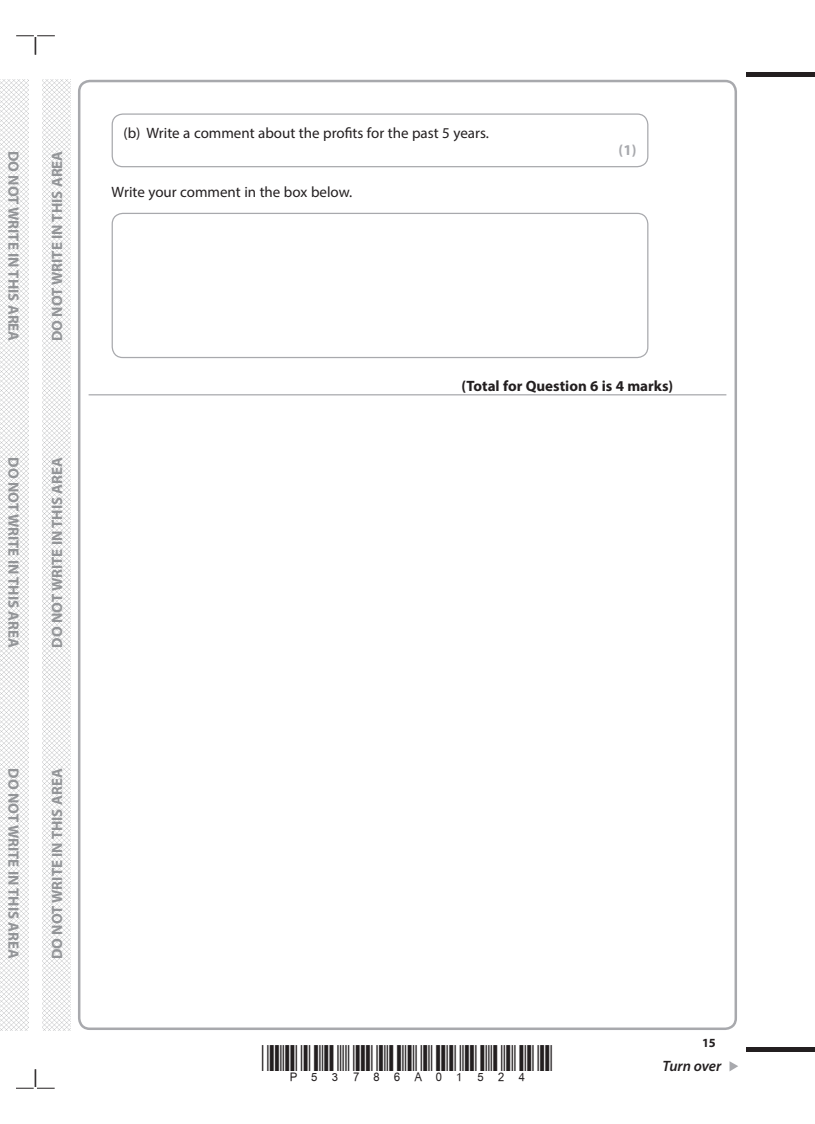
<style>
.page{position:relative;width:815px;height:1124px;background:#fff}
.page>*{position:absolute;margin:0;border:0;box-sizing:border-box;transform-origin:0 0}
.t1{font:700 15px "Myriad Pro";color:#939598}
.t2{font:15px "Myriad Pro";color:#231f20}
.t3{font:700 15px "Myriad Pro";color:#231f20}
.t4{font:italic 600 15px "Myriad Pro";letter-spacing:-.005em;color:#231f20}
.t5{font:700 15px "Myriad Pro";color:#a8a9ad}
.t6{font:700 12.5px "Myriad Pro";color:#231f20}
</style>
<div class="page">
<div style="left:746px;top:72px;width:69px;height:5px;background:#231f20"></div>
<hr style="left:746px;top:1047px;width:69px;height:4px;background:#231f20">
<svg style="left:729px;top:1061px;width:9px;height:10px"></svg>
<svg style="left:16px;top:35px;width:39px;height:20px"></svg>
<svg style="left:16px;top:1069px;width:39px;height:19px"></svg>
<img style="left:0;top:80px;width:28px;height:949px">
<img style="left:43px;top:80px;width:28px;height:949px">
<hr style="left:89px;top:394px;width:637px;height:1px;background:#a8a9ad">
<div style="left:112px;top:113px;width:536px;height:54px;border:1px solid #a8a9ad;border-radius:11px"></div>
<div style="left:112px;top:213px;width:536px;height:145px;border:1px solid #a8a9ad;border-radius:11px"></div>
<p class="t1" style="left:23px;top:151px;width:192px;rotate:90deg">DO NOT WRITE IN THIS AREA</p>
<p class="t1" style="left:47px;top:341px;width:192px;rotate:-90deg">DO NOT WRITE IN THIS AREA</p>
<p class="t1" style="left:23px;top:457px;width:192px;rotate:90deg">DO NOT WRITE IN THIS AREA</p>
<p class="t1" style="left:47px;top:647px;width:192px;rotate:-90deg">DO NOT WRITE IN THIS AREA</p>
<p class="t1" style="left:23px;top:768px;width:192px;rotate:90deg">DO NOT WRITE IN THIS AREA</p>
<p class="t1" style="left:47px;top:958px;width:192px;rotate:-90deg">DO NOT WRITE IN THIS AREA</p>
<p class="t2" style="left:123px;top:123px;width:367px">(b) Write a comment about the profits for the past 5 years.</p>
<p class="t2" style="left:112px;top:183px;width:242px">Write your comment in the box below.</p>
<p class="t5" style="left:618px;top:140px;width:20px">(1)</p>
<p class="t3" style="left:462px;top:376px;width:213px">(Total for Question 6 is 4 marks)</p>
<p class="t6" style="left:702px;top:1034px;width:15px">15</p>
<p class="t4" style="left:663px;top:1056px;width:60px">Turn over</p>
</div>
